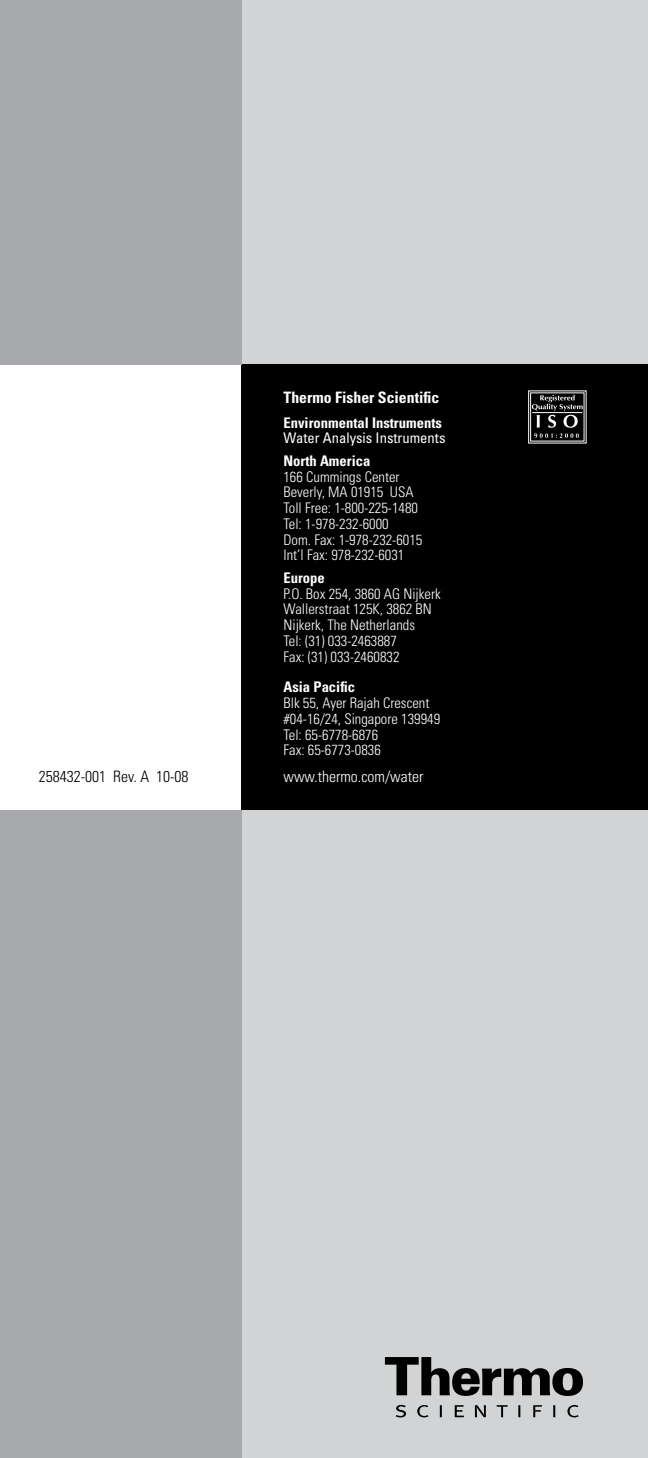
<style>
.page{position:relative;width:648px;height:1458px;background:#fff}
.page>*{position:absolute;margin:0;border:0;box-sizing:border-box;transform-origin:0 0}
.t1{font:700 condensed 15.75px "Univers LT Std";color:#fff}
.t2{font:300 condensed 15.75px "Univers LT Std";color:#000}
.t3{font:300 condensed 15.75px "Univers LT Std";color:#fff}
.t4{font:300 condensed 14.62px/15.8px "Univers LT Std";color:#fff}
.t5{font:700 condensed 14.62px "Univers LT Std";color:#fff}
.t6{font:condensed 14.62px "Univers LT Std";color:#fff}
</style>
<div class="page">
<div style="left:241px;top:0;width:407px;height:1458px;background:#d1d3d4"></div>
<div style="left:241px;top:364px;width:407px;height:446px;background:#000"></div>
<div style="left:0;top:0;width:241px;height:364px;background:#a7a9ac"></div>
<svg style="left:385px;top:1357px;width:198px;height:39px"></svg>
<svg style="left:396px;top:1405px;width:183px;height:12px"></svg>
<div style="left:0;top:810px;width:241px;height:648px;background:#a7a9ac"></div>
<svg style="left:528px;top:391px;width:59px;height:52px"></svg>
<p class="t1" style="left:284px;top:388px;width:157px">Thermo Fisher Scientific</p>
<p class="t5" style="left:284px;top:413px;width:160px">Environmental Instruments</p>
<p class="t6" style="left:284px;top:429px;width:164px">Water Analysis Instruments</p>
<p class="t5" style="left:284px;top:452px;width:88px">North America</p>
<p class="t4" style="left:284px;top:469px;width:140px">166 Cummings Center<br>Beverly, MA 01915 USA<br>Toll Free: 1-800-225-1480<br>Tel: 1-978-232-6000<br>Dom. Fax: 1-978-232-6015<br>Int’l Fax: 978-232-6031</p>
<p class="t5" style="left:284px;top:569px;width:43px">Europe</p>
<p class="t4" style="left:284px;top:586px;width:159px">P.O. Box 254, 3860 AG Nijkerk<br>Wallerstraat 125K, 3862 BN<br>Nijkerk, The Netherlands<br>Tel: (31) 033-2463887<br>Fax: (31) 033-2460832</p>
<p class="t5" style="left:284px;top:678px;width:73px">Asia Pacific</p>
<p class="t4" style="left:284px;top:695px;width:158px">Blk 55, Ayer Rajah Crescent #04-16/24, Singapore 139949<br>Tel: 65-6778-6876<br>Fax: 65-6773-0836</p>
<p class="t2" style="left:39px;top:767px;width:151px">258432-001 Rev. A 10-08</p>
<p class="t3" style="left:284px;top:767px;width:142px">www.thermo.com/water</p>
</div>
